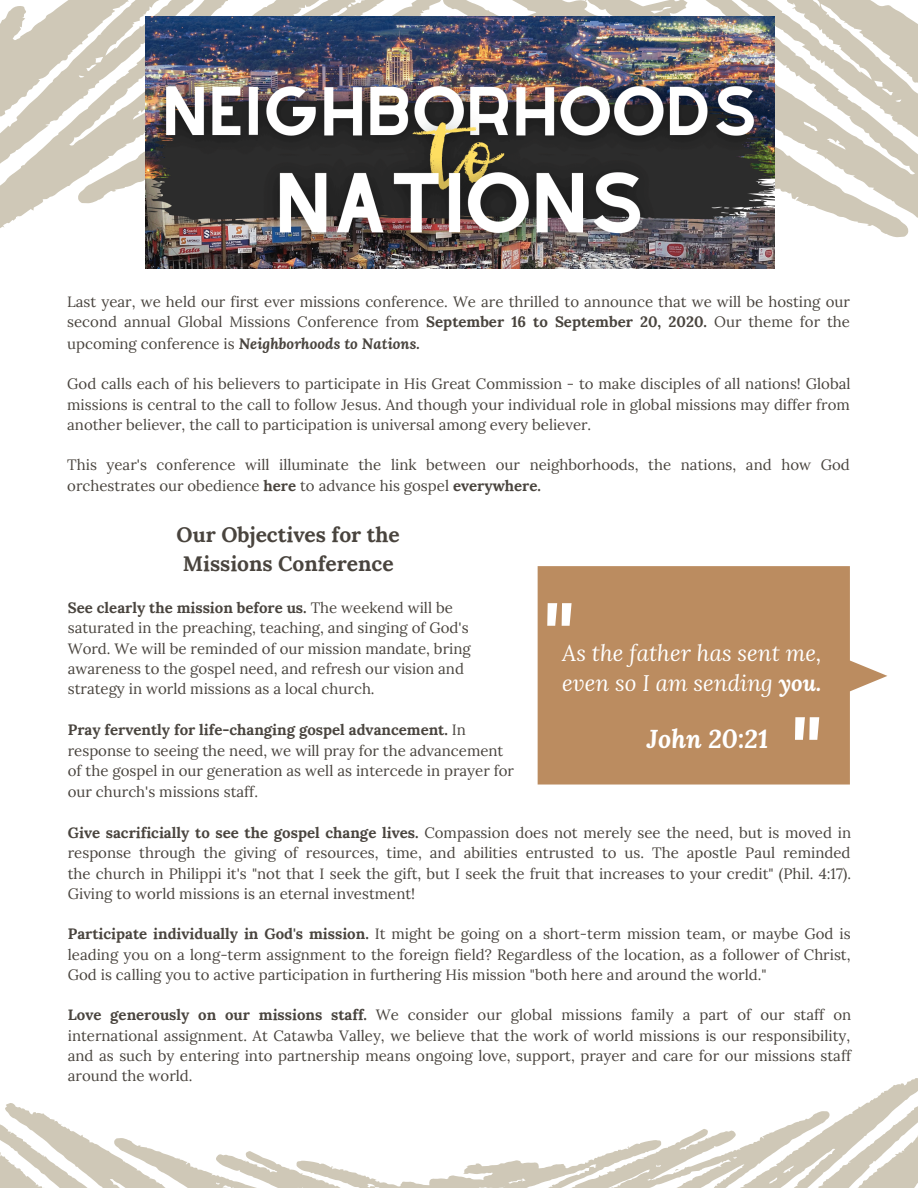
<style>
.page{position:relative;width:918px;height:1188px;background:#fff}
.page>*{position:absolute;margin:0;border:0;box-sizing:border-box;transform-origin:0 0}
.t1{font:italic 700 100.5px "Lora";color:#fff}
.t2{font:italic 700 25.65px "Lora";color:#fff}
.t3{font:italic 22.5px/30.3px "Lora";color:#fff}
.t4{font:700 21px/28.3px "Lora";color:#49443e}
.t5{font:15px/20.2px "Lora";color:#49443e;text-align:justify}
.s1{font-weight:700}
.s2{font-weight:700;font-style:italic}
</style>
<div class="page">
<svg style="left:718px;top:0;width:200px;height:269px;fill:#cfc8b7"></svg>
<svg style="left:0;top:0;width:718px;height:228px;fill:#cfc8b7"></svg>
<img style="left:145px;top:17px;width:629px;height:252px">
<svg style="left:538px;top:566px;width:349px;height:219px;background:#c19770"></svg>
<svg style="left:0;top:1103px;width:413px;height:85px"></svg>
<svg style="left:413px;top:1078px;width:505px;height:110px"></svg>
<p class="t5" style="left:67px;top:291px;width:784px;line-height:20.9px">Last year, we held our first ever missions conference. We are thrilled to announce that we will be hosting our second annual Global Missions Conference from <span class="s1">September 16 to September 20, 2020.</span> Our theme for the upcoming conference is <span class="s2">Neighborhoods to Nations.</span></p>
<p class="t5" style="left:67px;top:374px;width:785px">God calls each of his believers to participate in His Great Commission - to make disciples of all nations! Global missions is central to the call to follow Jesus. And though your individual role in global missions may differ from another believer, the call to participation is universal among every believer.</p>
<p class="t5" style="left:67px;top:455px;width:784px">This year's conference will illuminate the link between our neighborhoods, the nations, and how God orchestrates our obedience <span class="s1">here</span> to advance his gospel <span class="s1">everywhere.</span></p>
<h3 class="t4" style="left:177px;top:520px;width:225px">Our Objectives for the<br>Missions Conference</h3>
<p class="t5" style="left:68px;top:597px;width:404px;text-align:left"><span class="s1">See clearly the mission before us.</span> The weekend will be saturated in the preaching, teaching, and singing of God's Word. We will be reminded of our mission mandate, bring awareness to the gospel need, and refresh our vision and strategy in world missions as a local church.</p>
<p class="t5" style="left:68px;top:720px;width:448px;text-align:left"><span class="s1">Pray fervently for life-changing gospel advancement.</span> In response to seeing the need, we will pray for the advancement of the gospel in our generation as well as intercede in prayer for our church's missions staff.</p>
<h1 class="t1" style="left:541px;top:571px;width:34px">"</h1>
<h3 class="t3" style="left:562px;top:637px;width:261px">As the father has sent me, even so I am sending <span class="s1">you.</span></h3>
<h2 class="t2" style="left:647px;top:722px;width:123px">John 20:21</h2>
<h1 class="t1" style="left:788px;top:685px;width:34px">"</h1>
<p class="t5" style="left:68px;top:822px;width:785px"><span class="s1">Give sacrificially to see the gospel change lives.</span> Compassion does not merely see the need, but is moved in response through the giving of resources, time, and abilities entrusted to us. The apostle Paul reminded the church in Philippi it's "not that I seek the gift, but I seek the fruit that increases to your credit" (Phil. 4:17).<br>Giving to world missions is an eternal investment!</p>
<p class="t5" style="left:68px;top:924px;width:784px"><span class="s1">Participate individually in God's mission.</span> It might be going on a short-term mission team, or maybe God is leading you on a long-term assignment to the foreign field? Regardless of the location, as a follower of Christ, God is calling you to active participation in furthering His mission "both here and around the world."</p>
<p class="t5" style="left:68px;top:1005px;width:785px"><span class="s1">Love generously on our missions staff.</span> We consider our global missions family a part of our staff on international assignment. At Catawba Valley, we believe that the work of world missions is our responsibility, and as such by entering into partnership means ongoing love, support, prayer and care for our missions staff around the world.</p>
</div>
